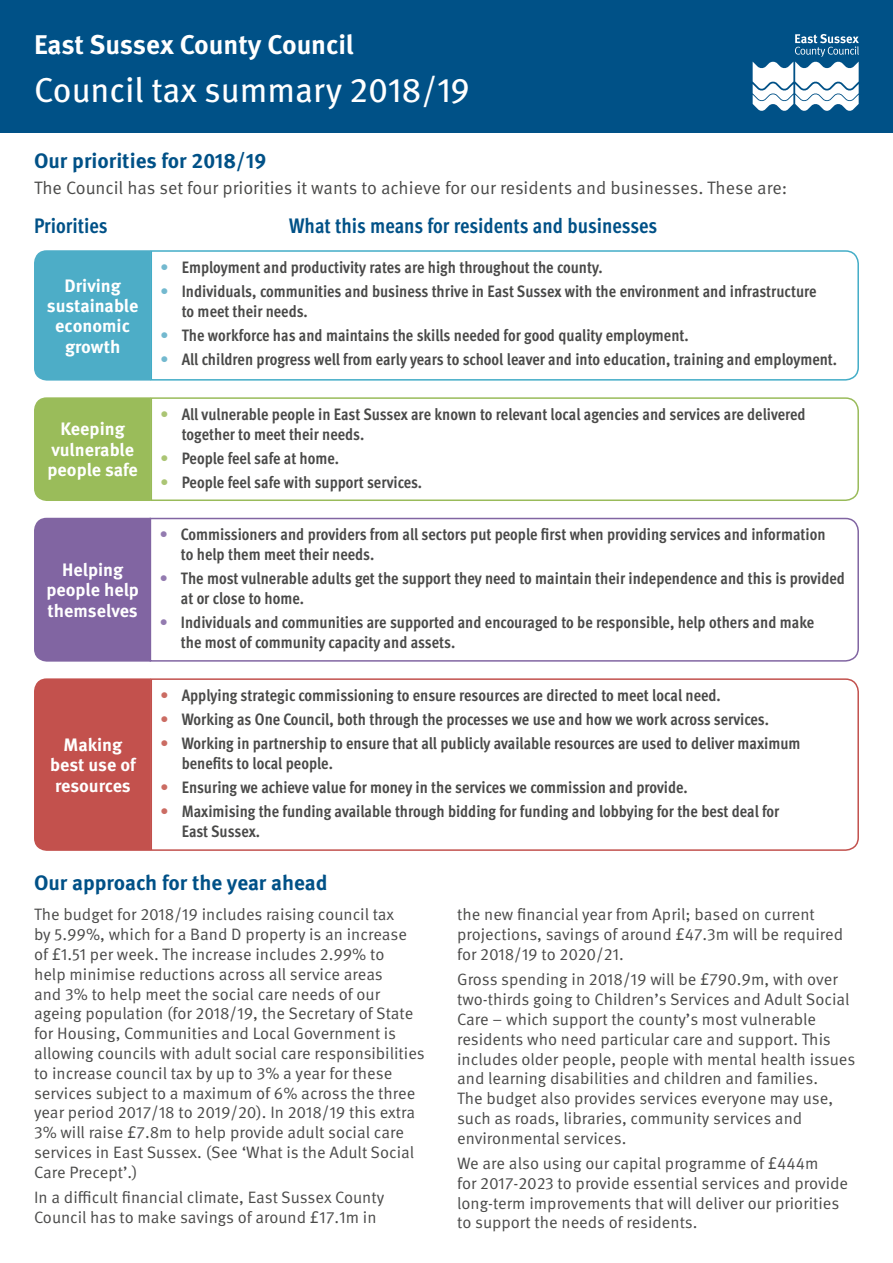
<style>
.page{position:relative;width:893px;height:1263px;background:#fff}
.page>*{position:absolute;margin:0;border:0;box-sizing:border-box;transform-origin:0 0}
.t1{font:34.5px "Meta Pro";letter-spacing:-.005em;color:#fff}
.t2{font:700 27px "Meta Pro";letter-spacing:-.005em;color:#fff}
.t3{font:700 21px "Meta Pro";color:#005187}
.t4{font:700 21px "Meta Cond OT";color:#005187}
.t5{font:700 18px/20.2px "Meta Pro";color:#fff;text-align:center}
.t6{font:18px "Meta Pro";color:#4a4a49}
.t7{font:16.5px/19.8px "Meta Pro";color:#4a4a49}
.t8{font:700 16.5px/19.8px "Meta Cond OT";color:#4a4a49}
.s1{font-family:"Meta Pro";color:#73b9cf}
.s2{font-family:"Meta Pro";color:#abc574}
.s3{font-family:"Meta Pro";color:#937bb0}
.s4{font-family:"Meta Pro";color:#cb6c63}
</style>
<div class="page">
<div style="left:34px;top:518px;width:115px;height:144px;background:#8165a2"></div>
<div style="left:0;top:0;width:893px;height:132px;background:#005187"></div>
<svg style="left:151px;top:678px;width:708px;height:173px"></svg>
<svg style="left:149px;top:517px;width:710px;height:145px"></svg>
<svg style="left:151px;top:397px;width:708px;height:104px"></svg>
<svg style="left:151px;top:250px;width:708px;height:131px"></svg>
<div style="left:34px;top:250px;width:117px;height:131px;background:#4dadc7"></div>
<svg style="left:753px;top:34px;width:106px;height:77px"></svg>
<div style="left:34px;top:397px;width:117px;height:104px;background:#9abc5a"></div>
<div style="left:34px;top:678px;width:117px;height:173px;background:#c3514d"></div>
<h2 class="t2" style="left:34px;top:28px;width:321px">East Sussex County Council</h2>
<h1 class="t1" style="left:34px;top:68px;width:438px">Council tax summary 2018/19</h1>
<p class="t3" style="left:34px;top:147px;width:234px">Our priorities for 2018/19</p>
<p class="t6" style="left:34px;top:176px;width:755px">The Council has set four priorities it wants to achieve for our residents and businesses. These are:</p>
<p class="t4" style="left:34px;top:212px;width:75px">Priorities</p>
<p class="t4" style="left:289px;top:212px;width:370px">What this means for residents and businesses</p>
<p class="t5" style="left:47px;top:276px;width:93px">Driving sustainable economic growth</p>
<p class="t5" style="left:47px;top:419px;width:92px">Keeping vulnerable people safe</p>
<p class="t5" style="left:46px;top:560px;width:94px">Helping people help themselves</p>
<p class="t5" style="left:50px;top:735px;width:87px">Making best use of resources</p>
<p class="t8" style="left:161px;top:258px;width:444px"><span class="s1">•</span> Employment and productivity rates are high throughout the county.</p>
<p class="t8" style="left:182px;top:282px;width:636px;text-indent:-21px"><span class="s1">•</span> Individuals, communities and business thrive in East Sussex with the environment and infrastructure to meet their needs.</p>
<p class="t8" style="left:161px;top:326px;width:530px"><span class="s1">•</span> The workforce has and maintains the skills needed for good quality employment.</p>
<p class="t8" style="left:161px;top:350px;width:678px"><span class="s1">•</span> All children progress well from early years to school leaver and into education, training and employment.</p>
<p class="t8" style="left:182px;top:405px;width:625px;text-indent:-21px"><span class="s2">•</span> All vulnerable people in East Sussex are known to relevant local agencies and services are delivered together to meet their needs.</p>
<p class="t8" style="left:161px;top:449px;width:180px"><span class="s2">•</span> People feel safe at home.</p>
<p class="t8" style="left:161px;top:473px;width:263px"><span class="s2">•</span> People feel safe with support services.</p>
<p class="t8" style="left:181px;top:525px;width:646px;text-indent:-21px"><span class="s3">•</span> Commissioners and providers from all sectors put people first when providing services and information to help them meet their needs.</p>
<p class="t8" style="left:181px;top:569px;width:665px;text-indent:-21px"><span class="s3">•</span> The most vulnerable adults get the support they need to maintain their independence and this is provided at or close to home.</p>
<p class="t8" style="left:181px;top:613px;width:635px;text-indent:-21px"><span class="s3">•</span> Individuals and communities are supported and encouraged to be responsible, help others and make the most of community capacity and assets.</p>
<p class="t8" style="left:161px;top:686px;width:562px"><span class="s4">•</span> Applying strategic commissioning to ensure resources are directed to meet local need.</p>
<p class="t8" style="left:161px;top:710px;width:610px"><span class="s4">•</span> Working as One Council, both through the processes we use and how we work across services.</p>
<p class="t8" style="left:182px;top:734px;width:620px;text-indent:-21px"><span class="s4">•</span> Working in partnership to ensure that all publicly available resources are used to deliver maximum benefits to local people.</p>
<p class="t8" style="left:161px;top:778px;width:529px"><span class="s4">•</span> Ensuring we achieve value for money in the services we commission and provide.</p>
<p class="t8" style="left:182px;top:802px;width:599px;text-indent:-21px"><span class="s4">•</span> Maximising the funding available through bidding for funding and lobbying for the best deal for<br>East Sussex.</p>
<p class="t3" style="left:34px;top:869px;width:295px">Our approach for the year ahead</p>
<p class="t7" style="left:34px;top:905px;width:392px">The budget for 2018/19 includes raising council tax<br>by 5.99%, which for a Band D property is an increase of £1.51 per week. The increase includes 2.99% to<br>help minimise reductions across all service areas<br>and 3% to help meet the social care needs of our ageing population (for 2018/19, the Secretary of State for Housing, Communities and Local Government is allowing councils with adult social care responsibilities to increase council tax by up to 3% a year for these services subject to a maximum of 6% across the three year period 2017/18 to 2019/20). In 2018/19 this extra 3% will raise £7.8m to help provide adult social care services in East Sussex. (See ‘What is the Adult Social Care Precept’.)</p>
<p class="t7" style="left:34px;top:1188px;width:352px">In a difficult financial climate, East Sussex County<br>Council has to make savings of around £17.1m in</p>
<p class="t7" style="left:457px;top:905px;width:388px">the new financial year from April; based on current projections, savings of around £47.3m will be required for 2018/19 to 2020/21.</p>
<p class="t7" style="left:457px;top:970px;width:400px">Gross spending in 2018/19 will be £790.9m, with over two-thirds going to Children’s Services and Adult Social Care – which support the county’s most vulnerable residents who need particular care and support. This includes older people, people with mental health issues and learning disabilities and children and families.<br>The budget also provides services everyone may use, such as roads, libraries, community services and environmental services.</p>
<p class="t7" style="left:457px;top:1153px;width:393px">We are also using our capital programme of £444m<br>for 2017-2023 to provide essential services and provide long-term improvements that will deliver our priorities to support the needs of residents.</p>
</div>
